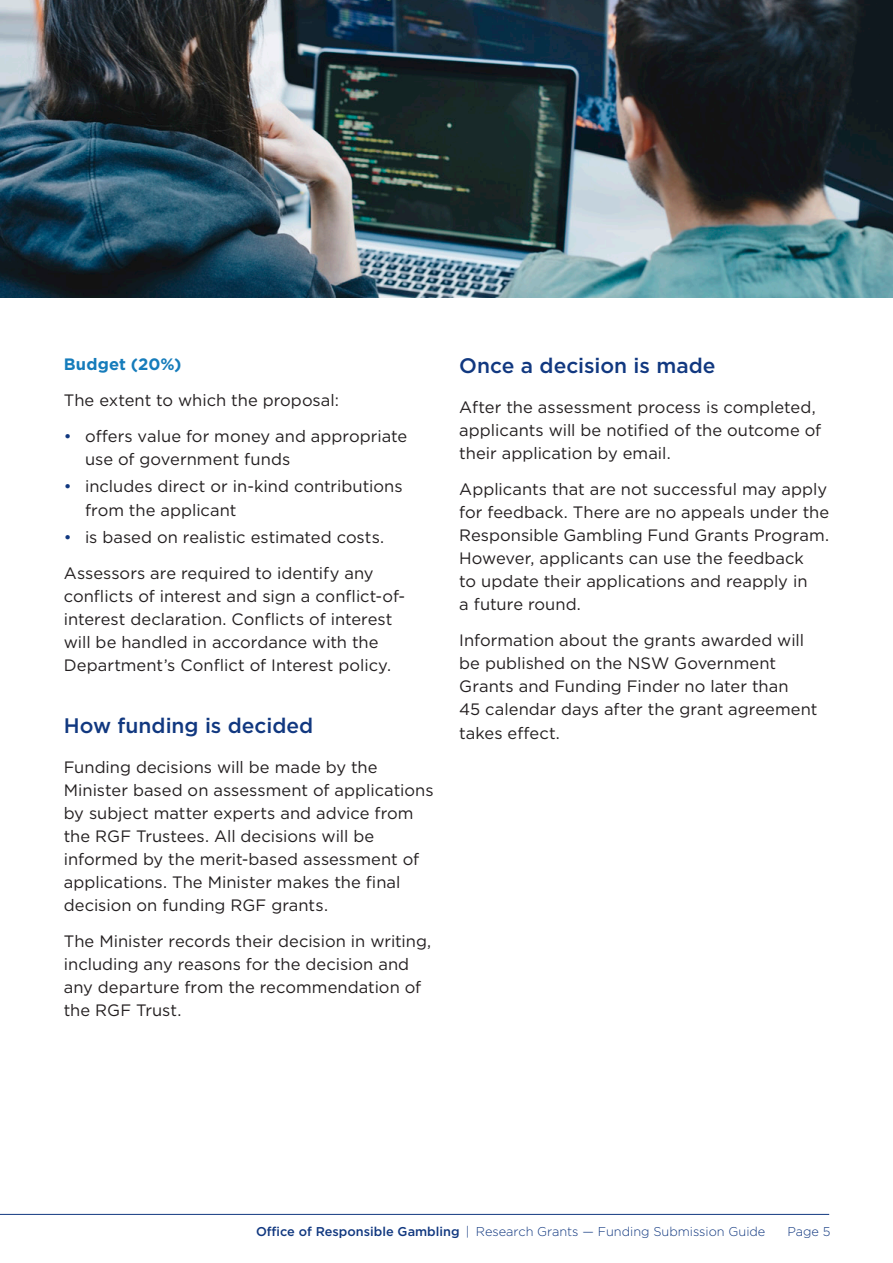
<style>
.page{position:relative;width:893px;height:1263px;background:#fff}
.page>*{position:absolute;margin:0;border:0;box-sizing:border-box;transform-origin:0 0}
.t1{font:500 21px "Gotham";color:#113880}
.Body{font:16.5px/23.1px "Gotham";color:#231f20}
.t2{font:700 16.5px "Gotham";letter-spacing:.01em;color:#167cbb}
.t3{font:300 12.75px "Gotham";color:#113880}
.s1{color:#113880}
.s2{font-weight:500}
</style>
<div class="page">
<hr style="left:0;top:1214px;width:829px;height:1px;background:#113880">
<img style="left:0;top:0;width:893px;height:298px">
<h3 class="t2" style="left:64px;top:353px;width:119px">Budget (20%)</h3>
<p class="Body" style="left:64px;top:388px;width:277px">The extent to which the proposal:</p>
<p class="Body" style="left:85px;top:424px;width:324px;text-indent:-21px"><span class="s1">•</span> offers value for money and appropriate use of government funds</p>
<p class="Body" style="left:85px;top:475px;width:319px;text-indent:-21px"><span class="s1">•</span> includes direct or in‑kind contributions from the applicant</p>
<p class="Body" style="left:64px;top:525px;width:322px"><span class="s1">•</span> is based on realistic estimated costs.</p>
<p class="Body" style="left:64px;top:561px;width:343px">Assessors are required to identify any conflicts of interest and sign a conflict-of&shy;interest declaration. Conflicts of interest will be handled in accordance with the Department’s Conflict of Interest policy.</p>
<h2 class="t1" style="left:64px;top:711px;width:251px">How funding is decided</h2>
<p class="Body" style="left:64px;top:755px;width:371px">Funding decisions will be made by the Minister based on assessment of applications by subject matter experts and advice from the RGF Trustees. All decisions will be informed by the merit-based assessment of applications. The Minister makes the final decision on funding RGF grants.</p>
<p class="Body" style="left:64px;top:929px;width:369px">The Minister records their decision in writing, including any reasons for the decision and any departure from the recommendation of the RGF Trust.</p>
<h2 class="t1" style="left:459px;top:351px;width:258px">Once a decision is made</h2>
<p class="Body" style="left:459px;top:395px;width:364px">After the assessment process is completed, applicants will be notified of the outcome of their application by email.</p>
<p class="Body" style="left:459px;top:477px;width:371px">Applicants that are not successful may apply for feedback. There are no appeals under the Responsible Gambling Fund Grants Program.<br>However, applicants can use the feedback<br>to update their applications and reapply in<br>a future round.</p>
<p class="Body" style="left:459px;top:628px;width:360px">Information about the grants awarded will be published on the NSW Government Grants and Funding Finder no later than<br>45 calendar days after the grant agreement takes effect.</p>
<p class="t3" style="left:256px;top:1224px;width:511px"><span class="s2">Office of Responsible Gambling</span> | Research Grants — Funding Submission Guide</p>
<p class="t3" style="left:787px;top:1224px;width:45px">Page 5</p>
</div>
